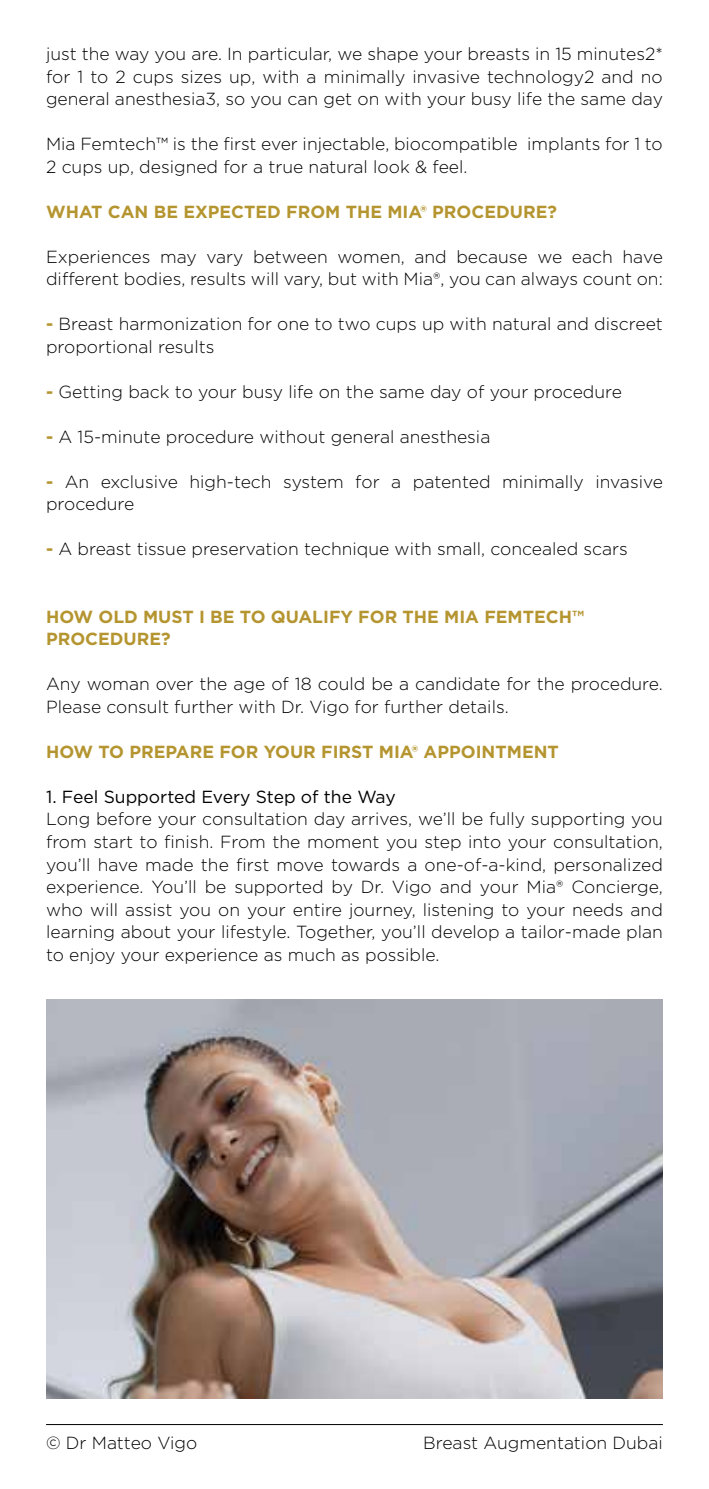
<style>
.page{position:relative;width:709px;height:1489px;background:#fff}
.page>*{position:absolute;margin:0;border:0;box-sizing:border-box;transform-origin:0 0}
.t1{font:300 17.5px/22.5px "Gotham";color:#000}
.t2{font:700 17.5px/22.5px "Gotham";color:#b59530}
.t3{font:17.5px "Gotham";color:#000}
.s1{font-weight:700;color:#b59530}
</style>
<div class="page">
<hr style="left:46px;top:1423px;width:617px;height:1px;background:#000">
<img style="left:46px;top:999px;width:617px;height:399px">
<p class="t1" style="left:46px;top:42px;width:618px;text-align:justify">just the way you are. In particular, we shape your breasts in 15 minutes2* for 1 to 2 cups sizes up, with a minimally invasive technology2 and no general anesthesia3, so you can get on with your busy life the same day</p>
<p class="t1" style="left:46px;top:132px;width:618px">Mia Femtech™ is the first ever injectable, biocompatible implants for 1 to<br>2 cups up, designed for a true natural look &amp; feel.</p>
<p class="t2" style="left:46px;top:200px;width:512px">WHAT CAN BE EXPECTED FROM THE MIA® PROCEDURE?</p>
<p class="t1" style="left:46px;top:245px;width:618px">Experiences may vary between women, and because we each have different bodies, results will vary, but with Mia®, you can always count on:</p>
<p class="t1" style="left:46px;top:312px;width:618px"><span class="s1">-</span> Breast harmonization for one to two cups up with natural and discreet proportional results</p>
<p class="t1" style="left:46px;top:380px;width:577px"><span class="s1">-</span> Getting back to your busy life on the same day of your procedure</p>
<p class="t1" style="left:46px;top:425px;width:446px"><span class="s1">-</span> A 15-minute procedure without general anesthesia</p>
<p class="t1" style="left:46px;top:470px;width:618px"><span class="s1">-</span> An exclusive high-tech system for a patented minimally invasive procedure</p>
<p class="t1" style="left:46px;top:537px;width:583px"><span class="s1">-</span> A breast tissue preservation technique with small, concealed scars</p>
<p class="t2" style="left:46px;top:605px;width:539px">HOW OLD MUST I BE TO QUALIFY FOR THE MIA FEMTECH™<br>PROCEDURE?</p>
<p class="t1" style="left:46px;top:672px;width:618px">Any woman over the age of 18 could be a candidate for the procedure.<br>Please consult further with Dr. Vigo for further details.</p>
<p class="t2" style="left:46px;top:740px;width:514px">HOW TO PREPARE FOR YOUR FIRST MIA® APPOINTMENT</p>
<p class="t3" style="left:46px;top:785px;width:351px">1. Feel Supported Every Step of the Way</p>
<p class="t1" style="left:46px;top:807px;width:618px;text-align:justify">Long before your consultation day arrives, we’ll be fully supporting you from start to finish. From the moment you step into your consultation, you’ll have made the first move towards a one-of-a-kind, personalized experience. You’ll be supported by Dr. Vigo and your Mia® Concierge, who will assist you on your entire journey, listening to your needs and learning about your lifestyle. Together, you’ll develop a tailor-made plan to enjoy your experience as much as possible.</p>
<p class="t1" style="left:46px;top:1430px;width:153px">© Dr Matteo Vigo</p>
<p class="t1" style="left:423px;top:1430px;width:241px">Breast Augmentation Dubai</p>
</div>
